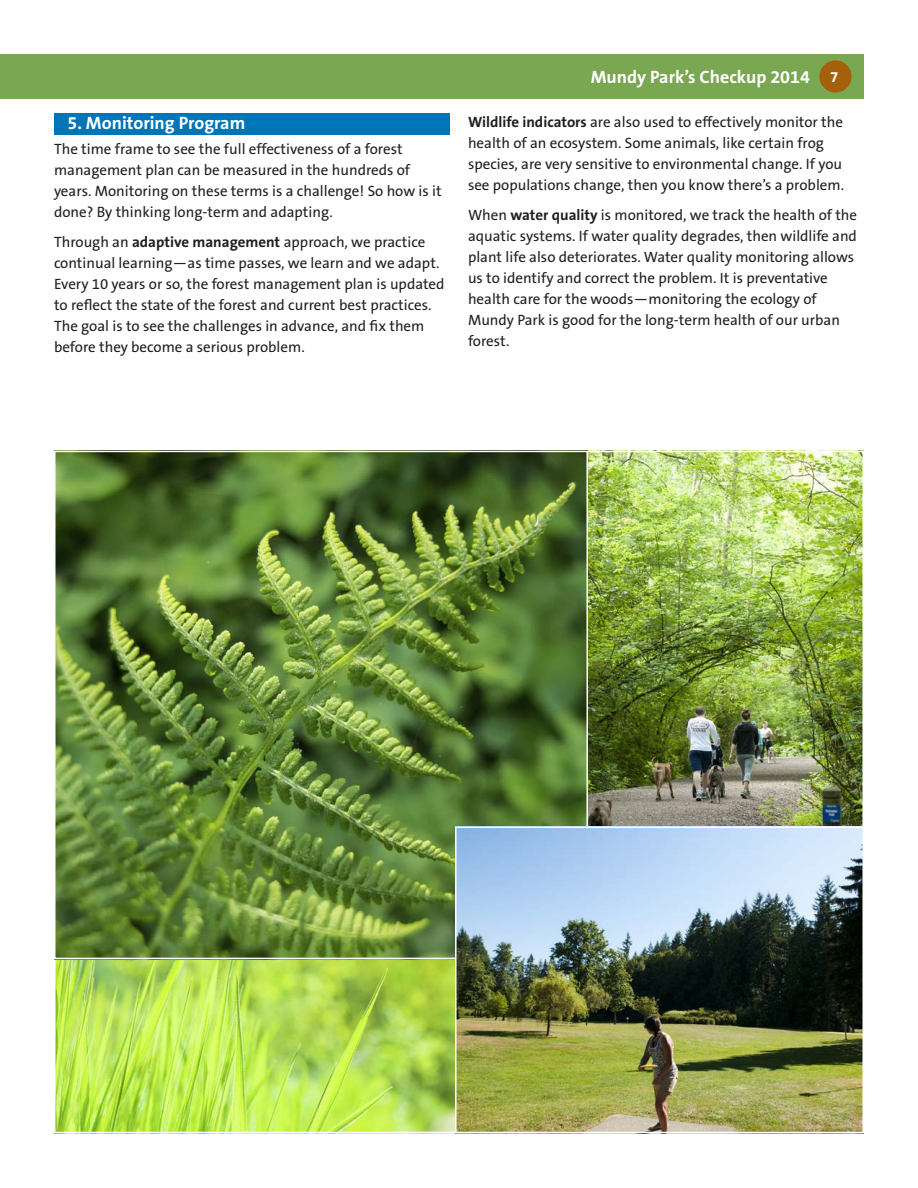
<style>
.page{position:relative;width:918px;height:1188px;background:#fff}
.page>*{position:absolute;margin:0;border:0;box-sizing:border-box;transform-origin:0 0}
.t1{font:700 18px "The Sans B7";color:#fff}
.body{font:15px/21px "The Sans B5 Plain";color:#231f20}
.body-2{font:700 15px "The Sans B7";color:#fff}
.s1{font-family:"The Sans B7";font-weight:700}
</style>
<div class="page">
<div style="left:54px;top:113px;width:396px;height:22px;background:#0075b8"></div>
<img style="left:57px;top:959px;width:398px;height:171px">
<div style="left:54px;top:950px;width:414px;height:183px;border:2px solid #fff"></div>
<img style="left:588px;top:454px;width:273px;height:373px">
<img style="left:57px;top:454px;width:528px;height:502px">
<div style="left:54px;top:451px;width:534px;height:508px;border:2px solid #fff"></div>
<img style="left:458px;top:830px;width:403px;height:300px">
<div style="left:455px;top:827px;width:409px;height:306px;border:2px solid #fff"></div>
<div style="left:0;top:54px;width:864px;height:45px;background:#7aa752"></div>
<div style="left:819px;top:60px;width:33px;height:33px;background:#a6600b;border-radius:50%"></div>
<p class="t1" style="left:68px;top:113px;width:179px">5. Monitoring Program</p>
<p class="body" style="left:54px;top:139px;width:389px">The time frame to see the full effectiveness of a forest management plan can be measured in the hundreds of years. Monitoring on these terms is a challenge! So how is it done? By thinking long-term and adapting.</p>
<p class="body" style="left:54px;top:232px;width:392px">Through an <span class="s1">adaptive management</span> approach, we practice continual learning—as time passes, we learn and we adapt.<br>Every 10 years or so, the forest management plan is updated to reflect the state of the forest and current best practices.<br>The goal is to see the challenges in advance, and fix them before they become a serious problem.</p>
<p class="t1" style="left:591px;top:68px;width:221px">Mundy Park’s Checkup 2014</p>
<p class="body-2" style="left:830px;top:69px;width:10px">7</p>
<p class="body" style="left:468px;top:112px;width:378px"><span class="s1">Wildlife indicators</span> are also used to effectively monitor the health of an ecosystem. Some animals, like certain frog species, are very sensitive to environmental change. If you see populations change, then you know there’s a problem.</p>
<p class="body" style="left:468px;top:205px;width:391px">When <span class="s1">water quality</span> is monitored, we track the health of the aquatic systems. If water quality degrades, then wildlife and plant life also deteriorates. Water quality monitoring allows us to identify and correct the problem. It is preventative health care for the woods—monitoring the ecology of Mundy Park is good for the long-term health of our urban forest.</p>
</div>
